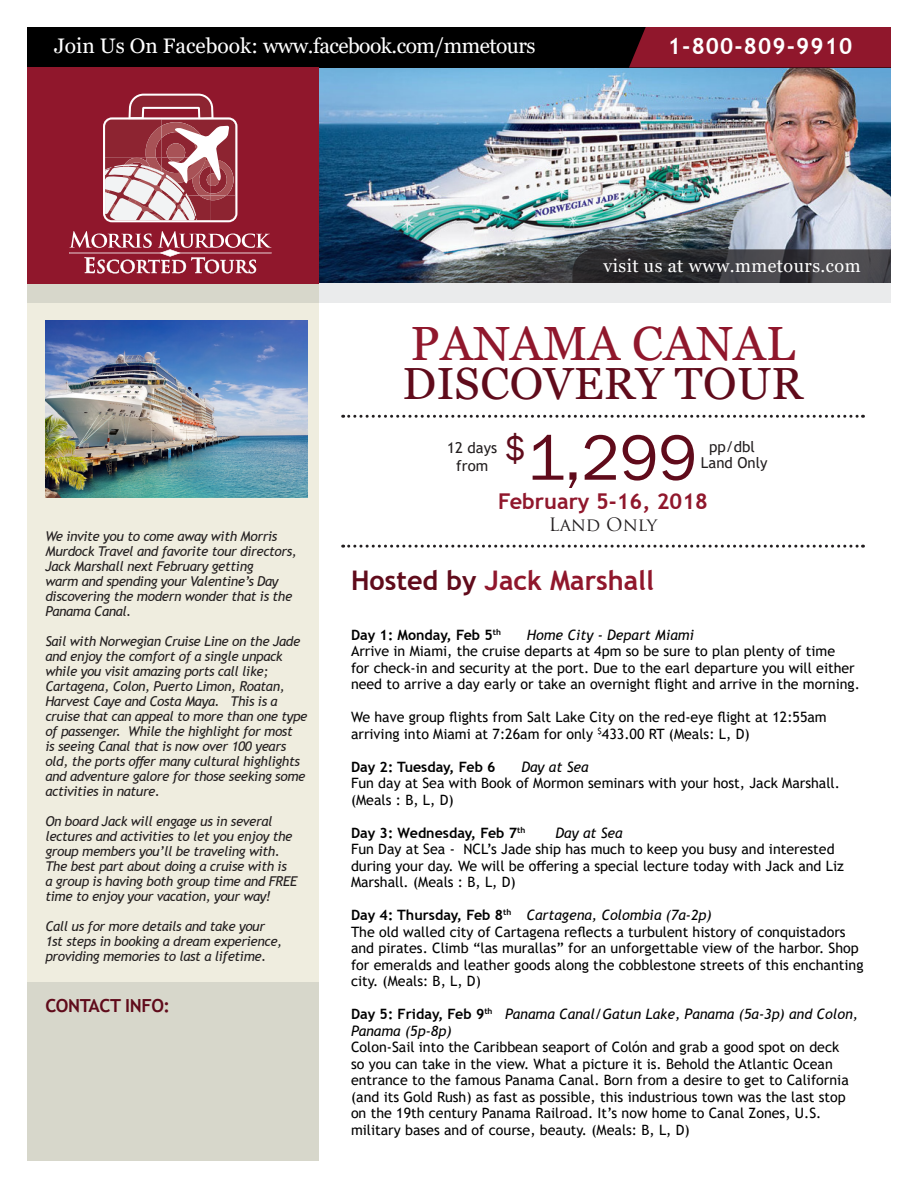
<style>
.page{position:relative;width:918px;height:1188px;background:#fff}
.page>*{position:absolute;margin:0;border:0;box-sizing:border-box;transform-origin:0 0}
.t1{font:66px "Franklin Gothic";color:#600b1b}
.t2{font:48px "Georgia";letter-spacing:.01em;color:#90172c}
.t3{font:45px "Georgia";letter-spacing:.01em;color:#600b1b}
.Call_Out_Body_Bold{font:700 27px "Trebuchet MS";color:#90172c}
.t4{font:700 22.5px "Trebuchet MS";letter-spacing:.05em;color:#fff}
.t5{font:700 21.75px "Trebuchet MS";color:#90172c}
.t6{font:21px "Georgia";letter-spacing:-.025em;color:#fff}
.t7{font:18px "Georgia";letter-spacing:.025em;color:#fff}
.t8{font:700 18px "Trebuchet MS";letter-spacing:-.025em;color:#600b1b}
.t9{font:18px "Trajan Pro";color:#231f20}
.t10{font:15px "Trebuchet MS";color:#231f20}
.Call_Out_Body_Bold-2{font:14.25px/16.5px "Trebuchet MS";color:#000}
.Call_Out_Body_Bold-3{font:italic 14.25px/16.5px "Trebuchet MS";color:#000}
.Call_Out_Body_Bold-4{font:700 14.25px "Trebuchet MS";color:#000}
.Itinerary{font:italic 13.5px/15px "Trebuchet MS";letter-spacing:-.025em;color:#231f20}
.s1{color:#600b1b}
.s2{font-weight:700;font-style:normal}
</style>
<div class="page">
<div style="left:27px;top:283px;width:291px;height:878px;background:#efeddf"></div>
<img style="left:318px;top:68px;width:573px;height:216px">
<svg style="left:572px;top:249px;width:319px;height:35px;background:#3d3c40"></svg>
<div style="left:27px;top:284px;width:864px;height:19px;background:#eaebec"></div>
<div style="left:27px;top:982px;width:291px;height:179px;background:#d7d7cb"></div>
<div style="left:27px;top:283px;width:291px;height:20px;background:#d7d7cb"></div>
<div style="left:27px;top:27px;width:864px;height:41px;background:#000"></div>
<svg style="left:343px;top:415px;width:520px;height:3px"></svg>
<svg style="left:343px;top:545px;width:520px;height:3px"></svg>
<div style="left:629px;top:27px;width:262px;height:41px;background:#90172c"></div>
<div style="left:27px;top:67px;width:291px;height:217px;background:#90172c"></div>
<svg style="left:69px;top:94px;width:203px;height:179px"></svg>
<img style="left:45px;top:320px;width:263px;height:177px">
<p class="t6" style="left:54px;top:33px;width:483px">Join Us On Facebook: www.facebook.com/mmetours</p>
<p class="t4" style="left:668px;top:32px;width:186px">1-800-809-9910</p>
<p class="t7" style="left:603px;top:254px;width:259px">visit us at www.mmetours.com</p>
<p class="t2" style="left:411px;top:315px;width:386px">PANAMA CANAL</p>
<p class="t3" style="left:403px;top:357px;width:402px">DISCOVERY TOUR</p>
<p class="Itinerary" style="left:45px;top:529px;width:253px">We invite you to come away with Morris Murdock Travel and favorite tour directors, Jack Marshall next February getting<br>warm and spending your Valentine’s Day discovering the modern wonder that is the Panama Canal.</p>
<p class="Itinerary" style="left:45px;top:634px;width:264px">Sail with Norwegian Cruise Line on the Jade and enjoy the comfort of a single unpack while you visit amazing ports call like; Cartagena, Colon, Puerto Limon, Roatan, Harvest Caye and Costa Maya. This is a cruise that can appeal to more than one type of passenger. While the highlight for most<br>is seeing Canal that is now over 100 years old, the ports offer many cultural highlights and adventure galore for those seeking some activities in nature.</p>
<p class="Itinerary" style="left:45px;top:814px;width:253px">On board Jack will engage us in several lectures and activities to let you enjoy the group members you’ll be traveling with.<br>The best part about doing a cruise with is a group is having both group time and FREE time to enjoy your vacation, your way!</p>
<p class="Itinerary" style="left:45px;top:919px;width:238px">Call us for more details and take your<br>1st steps in booking a dream experience, providing memories to last a lifetime.</p>
<p class="t8" style="left:45px;top:995px;width:126px">CONTACT INFO:</p>
<p class="t10" style="left:447px;top:439px;width:51px">12 days</p>
<p class="t10" style="left:456px;top:457px;width:33px">from</p>
<p class="t1" style="left:505px;top:417px;width:194px"><sup>$</sup>1,299</p>
<p class="t10" style="left:709px;top:437px;width:47px">pp/dbl</p>
<p class="t10" style="left:701px;top:454px;width:68px">Land Only</p>
<p class="t5" style="left:498px;top:488px;width:211px">February 5-16, 2018</p>
<p class="t9" style="left:549px;top:513px;width:110px">Land Only</p>
<p class="Call_Out_Body_Bold" style="left:351px;top:564px;width:305px"><span class="s1">Hosted by</span> Jack Marshall</p>
<p class="Call_Out_Body_Bold-4" style="left:351px;top:626px;width:152px">Day 1: Monday, Feb 5<sup>th</sup></p>
<p class="Call_Out_Body_Bold-3" style="left:527px;top:626px;width:169px">Home City - Depart Miami</p>
<p class="Call_Out_Body_Bold-2" style="left:351px;top:643px;width:510px">Arrive in Miami, the cruise departs at 4pm so be sure to plan plenty of time<br>for check-in and security at the port. Due to the earl departure you will either need to arrive a day early or take an overnight flight and arrive in the morning.</p>
<p class="Call_Out_Body_Bold-2" style="left:351px;top:709px;width:477px">We have group flights from Salt Lake City on the red-eye flight at 12:55am arriving into Miami at 7:26am for only <sup>$</sup>433.00 RT (Meals: L, D)</p>
<p class="Call_Out_Body_Bold-4" style="left:351px;top:758px;width:146px">Day 2: Tuesday, Feb 6</p>
<p class="Call_Out_Body_Bold-3" style="left:521px;top:758px;width:69px">Day at Sea</p>
<p class="Call_Out_Body_Bold-2" style="left:351px;top:775px;width:491px">Fun day at Sea with Book of Mormon seminars with your host, Jack Marshall.</p>
<p class="Call_Out_Body_Bold-2" style="left:351px;top:791px;width:104px">(Meals : B, L, D)</p>
<p class="Call_Out_Body_Bold-4" style="left:351px;top:824px;width:176px">Day 3: Wednesday, Feb 7<sup>th</sup></p>
<p class="Call_Out_Body_Bold-3" style="left:556px;top:824px;width:69px">Day at Sea</p>
<p class="Call_Out_Body_Bold-2" style="left:351px;top:841px;width:494px">Fun Day at Sea - NCL’s Jade ship has much to keep you busy and interested during your day. We will be offering a special lecture today with Jack and Liz<br>Marshall. (Meals : B, L, D)</p>
<p class="Call_Out_Body_Bold-3" style="left:351px;top:907px;width:362px"><span class="s2">Day 4: Thursday, Feb 8</span><sup>th</sup> Cartagena, Colombia (7a-2p)</p>
<p class="Call_Out_Body_Bold-2" style="left:351px;top:923px;width:514px">The old walled city of Cartagena reflects a turbulent history of conquistadors and pirates. Climb “las murallas” for an unforgettable view of the harbor. Shop for emeralds and leather goods along the cobblestone streets of this enchanting city. (Meals: B, L, D)</p>
<p class="Call_Out_Body_Bold-3" style="left:351px;top:1006px;width:509px"><span class="s2">Day 5: Friday, Feb 9</span><sup>th</sup> Panama Canal/Gatun Lake, Panama (5a-3p) and Colon,<br>Panama (5p-8p)</p>
<p class="Call_Out_Body_Bold-2" style="left:351px;top:1039px;width:499px">Colon-Sail into the Caribbean seaport of Colón and grab a good spot on deck so you can take in the view. What a picture it is. Behold the Atlantic Ocean entrance to the famous Panama Canal. Born from a desire to get to California (and its Gold Rush) as fast as possible, this industrious town was the last stop on the 19th century Panama Railroad. It’s now home to Canal Zones, U.S. military bases and of course, beauty. (Meals: B, L, D)</p>
</div>
